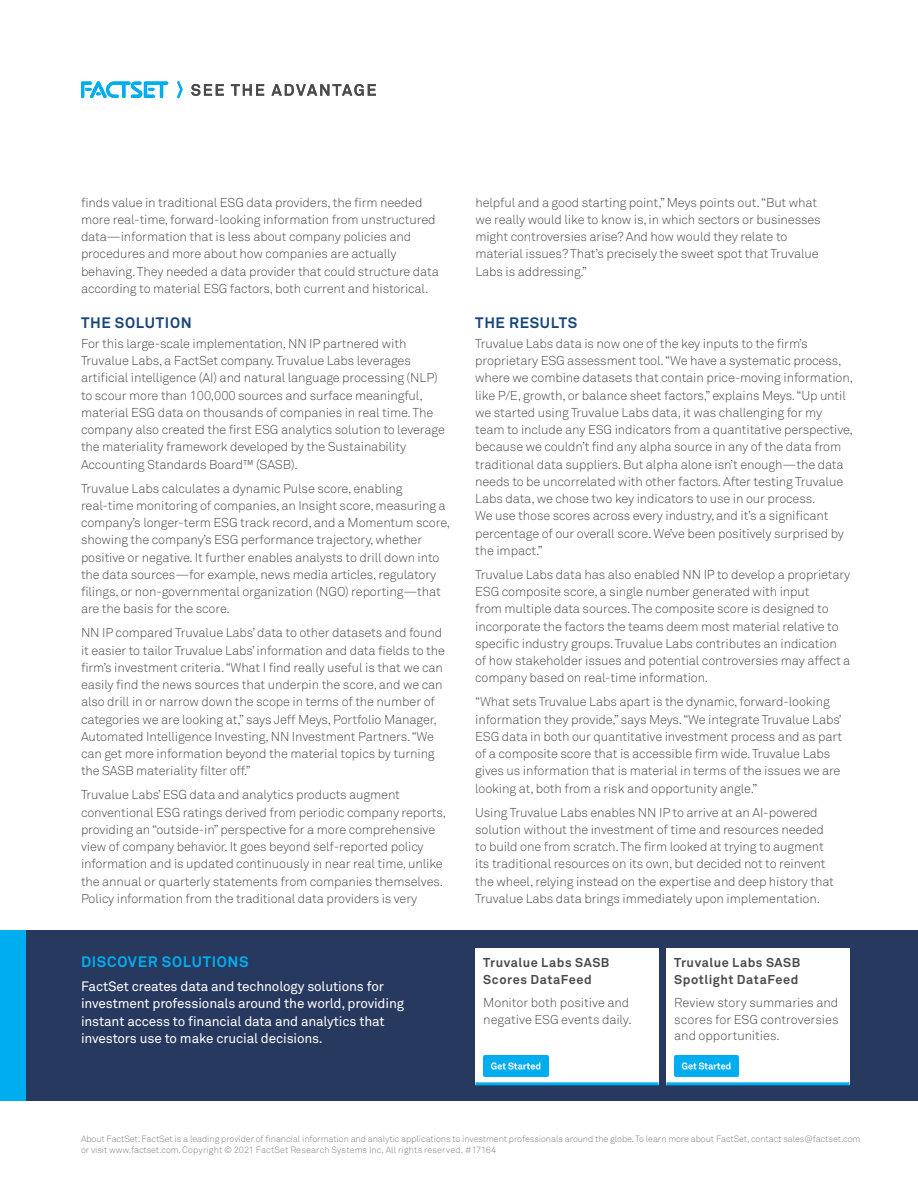
<style>
.page{position:relative;width:918px;height:1188px;background:#fff}
.page>*{position:absolute;margin:0;border:0;box-sizing:border-box;transform-origin:0 0}
.t1{font:700 15px "Akkurat Pro";letter-spacing:.04em;color:#17457a}
.t2{font:700 15px "Akkurat Pro";letter-spacing:.04em;color:#00aeef}
.t3{font:13.5px/17.2px "Akkurat Pro";letter-spacing:-.01em;color:#fff}
.t4{font:12.75px/17.2px "Akkurat Light Pro";letter-spacing:-.01em;color:#4b4b4c}
.t5{font:700 12.75px/16.5px "Akkurat Pro";letter-spacing:.04em;color:#4b4b4c}
.t6{font:9px/11.2px "Akkurat Light Pro";letter-spacing:-.01em;color:#837f7f}
</style>
<div class="page">
<svg style="left:191px;top:84px;width:33px;height:12px"></svg>
<svg style="left:231px;top:84px;width:33px;height:12px"></svg>
<svg style="left:271px;top:84px;width:105px;height:12px"></svg>
<svg style="left:81px;top:81px;width:87px;height:17px"></svg>
<svg style="left:177px;top:81px;width:6px;height:17px"></svg>
<div style="left:1px;top:930px;width:917px;height:171px;background:#283960"></div>
<div style="left:0;top:930px;width:26px;height:171px;background:#00aeef"></div>
<div style="left:475px;top:949px;width:184px;height:136px;background:#fff"></div>
<img style="left:483px;top:1055px;width:65px;height:22px">
<hr style="left:475px;top:1082px;width:184px;height:3px;background:#00aeef">
<div style="left:666px;top:949px;width:184px;height:136px;background:#fff"></div>
<hr style="left:666px;top:1082px;width:184px;height:3px;background:#00aeef">
<img style="left:674px;top:1055px;width:65px;height:22px">
<p class="t4" style="left:81px;top:194px;width:360px">finds value in traditional ESG data providers, the firm needed more real-time, forward-looking information from unstructured data—information that is less about company policies and procedures and more about how companies are actually behaving. They needed a data provider that could structure data according to material ESG factors, both current and historical.</p>
<p class="t1" style="left:81px;top:313px;width:112px">THE SOLUTION</p>
<p class="t4" style="left:81px;top:335px;width:365px">For this large-scale implementation, NN IP partnered with Truvalue Labs, a FactSet company. Truvalue Labs leverages artificial intelligence (AI) and natural language processing (NLP) to scour more than 100,000 sources and surface meaningful, material ESG data on thousands of companies in real time. The company also created the first ESG analytics solution to leverage the materiality framework developed by the Sustainability Accounting Standards Board™ (SASB).</p>
<p class="t4" style="left:81px;top:480px;width:371px">Truvalue Labs calculates a dynamic Pulse score, enabling real-time monitoring of companies, an Insight score, measuring a company’s longer-term ESG track record, and a Momentum score, showing the company’s ESG performance trajectory, whether positive or negative. It further enables analysts to drill down into the data sources—for example, news media articles, regulatory filings, or non-governmental organization (NGO) reporting—that are the basis for the score.</p>
<p class="t4" style="left:81px;top:625px;width:365px">NN IP compared Truvalue Labs’ data to other datasets and found it easier to tailor Truvalue Labs’ information and data fields to the firm’s investment criteria. “What I find really useful is that we can easily find the news sources that underpin the score, and we can also drill in or narrow down the scope in terms of the number of categories we are looking at,” says Jeff Meys, Portfolio Manager, Automated Intelligence Investing, NN Investment Partners. “We can get more information beyond the material topics by turning the SASB materiality filter off.”</p>
<p class="t4" style="left:81px;top:787px;width:367px">Truvalue Labs’ ESG data and analytics products augment conventional ESG ratings derived from periodic company reports, providing an “outside-in” perspective for a more comprehensive view of company behavior. It goes beyond self-reported policy information and is updated continuously in near real time, unlike the annual or quarterly statements from companies themselves.<br>Policy information from the traditional data providers is very</p>
<p class="t2" style="left:81px;top:952px;width:169px">DISCOVER SOLUTIONS</p>
<p class="t3" style="left:81px;top:978px;width:325px">FactSet creates data and technology solutions for investment professionals around the world, providing instant access to financial data and analytics that investors use to make crucial decisions.</p>
<p class="t4" style="left:475px;top:194px;width:347px">helpful and a good starting point,” Meys points out. “But what we really would like to know is, in which sectors or businesses might controversies arise? And how would they relate to material issues? That’s precisely the sweet spot that Truvalue Labs is addressing.”</p>
<p class="t1" style="left:475px;top:313px;width:104px">THE RESULTS</p>
<p class="t4" style="left:475px;top:335px;width:379px">Truvalue Labs data is now one of the key inputs to the firm’s proprietary ESG assessment tool. “We have a systematic process, where we combine datasets that contain price-moving information, like P/E, growth, or balance sheet factors,” explains Meys. “Up until we started using Truvalue Labs data, it was challenging for my team to include any ESG indicators from a quantitative perspective, because we couldn’t find any alpha source in any of the data from traditional data suppliers. But alpha alone isn’t enough—the data needs to be uncorrelated with other factors. After testing Truvalue Labs data, we chose two key indicators to use in our process.<br>We use those scores across every industry, and it’s a significant percentage of our overall score. We’ve been positively surprised by the impact.”</p>
<p class="t4" style="left:475px;top:566px;width:377px">Truvalue Labs data has also enabled NN IP to develop a proprietary ESG composite score, a single number generated with input<br>from multiple data sources. The composite score is designed to incorporate the factors the teams deem most material relative to specific industry groups. Truvalue Labs contributes an indication of how stakeholder issues and potential controversies may affect a company based on real-time information.</p>
<p class="t4" style="left:475px;top:694px;width:368px">“What sets Truvalue Labs apart is the dynamic, forward-looking information they provide,” says Meys. “We integrate Truvalue Labs’ ESG data in both our quantitative investment process and as part of a composite score that is accessible firm wide. Truvalue Labs gives us information that is material in terms of the issues we are looking at, both from a risk and opportunity angle.”</p>
<p class="t4" style="left:475px;top:804px;width:360px">Using Truvalue Labs enables NN IP to arrive at an AI-powered solution without the investment of time and resources needed to build one from scratch. The firm looked at trying to augment its traditional resources on its own, but decided not to reinvent the wheel, relying instead on the expertise and deep history that Truvalue Labs data brings immediately upon implementation.</p>
<p class="t5" style="left:483px;top:954px;width:128px">Truvalue Labs SASB<br>Scores DataFeed</p>
<p class="t4" style="left:483px;top:995px;width:150px;line-height:16.5px">Monitor both positive and negative ESG events daily.</p>
<p class="t5" style="left:674px;top:954px;width:128px">Truvalue Labs SASB<br>Spotlight DataFeed</p>
<p class="t4" style="left:674px;top:995px;width:166px;line-height:16.5px;text-align:justify">Review story summaries and scores for ESG controversies and opportunities.</p>
<p class="t6" style="left:81px;top:1134px;width:781px">About FactSet: FactSet is a leading provider of financial information and analytic applications to investment professionals around the globe. To learn more about FactSet, contact sales@factset.com or visit www.factset.com. Copyright © 2021 FactSet Research Systems Inc. All rights reserved. #17164</p>
</div>
